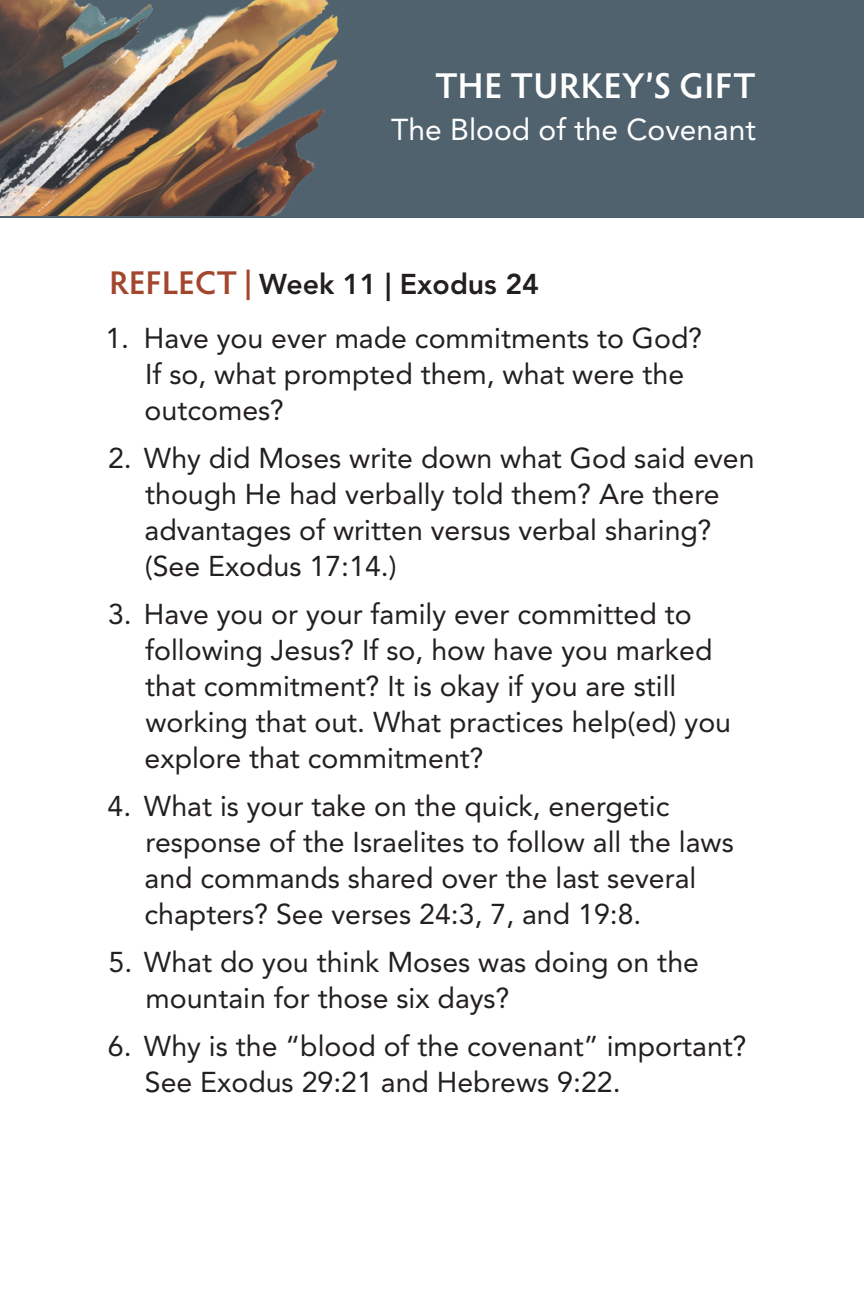
<style>
.page{position:relative;width:864px;height:1296px;background:#fff}
.page>*{position:absolute;margin:0;border:0;box-sizing:border-box;transform-origin:0 0}
.t1{font:600 36px "Hypatia Sans Pro";letter-spacing:.015em;color:#fff}
.t2{font:30px "Avenir LT Std";color:#fff}
.t3{font:28.5px/36px "Avenir LT Std";color:#231f20}
.t4{font:800 28.5px "Avenir LT Std";color:#231f20}
.s1{font-family:"Hypatia Sans Pro";font-weight:600;font-size:33px;color:#a3462d}
</style>
<div class="page">
<div style="left:0;top:0;width:864px;height:217px;background:#4f626d"></div>
<img style="left:0;top:0;width:339px;height:216px">
<p class="t1" style="left:435px;top:61px;width:322px">THE TURKEY’S GIFT</p>
<p class="t2" style="left:391px;top:113px;width:366px">The Blood of the Covenant</p>
<p class="t4" style="left:109px;top:267px;width:431px"><span class="s1">REFLECT |</span> Week 11 | Exodus 24</p>
<p class="t3" style="left:145px;top:321px;width:559px;text-indent:-39px">1. Have you ever made commitments to God?<br>If so, what prompted them, what were the outcomes?</p>
<p class="t3" style="left:145px;top:441px;width:612px;text-indent:-37px">2. Why did Moses write down what God said even though He had verbally told them? Are there advantages of written versus verbal sharing? (See Exodus 17:14.)</p>
<p class="t3" style="left:145px;top:597px;width:588px;text-indent:-37px">3. Have you or your family ever committed to following Jesus? If so, how have you marked that commitment? It is okay if you are still working that out. What practices help(ed) you explore that commitment?</p>
<p class="t3" style="left:145px;top:789px;width:591px;text-indent:-37px">4. What is your take on the quick, energetic response of the Israelites to follow all the laws and commands shared over the last several chapters? See verses 24:3, 7, and 19:8.</p>
<p class="t3" style="left:146px;top:944px;width:555px;text-indent:-37px">5. What do you think Moses was doing on the mountain for those six days?</p>
<p class="t3" style="left:145px;top:1028px;width:603px;text-indent:-37px">6. Why is the “blood of the covenant” important?<br>See Exodus 29:21 and Hebrews 9:22.</p>
</div>
